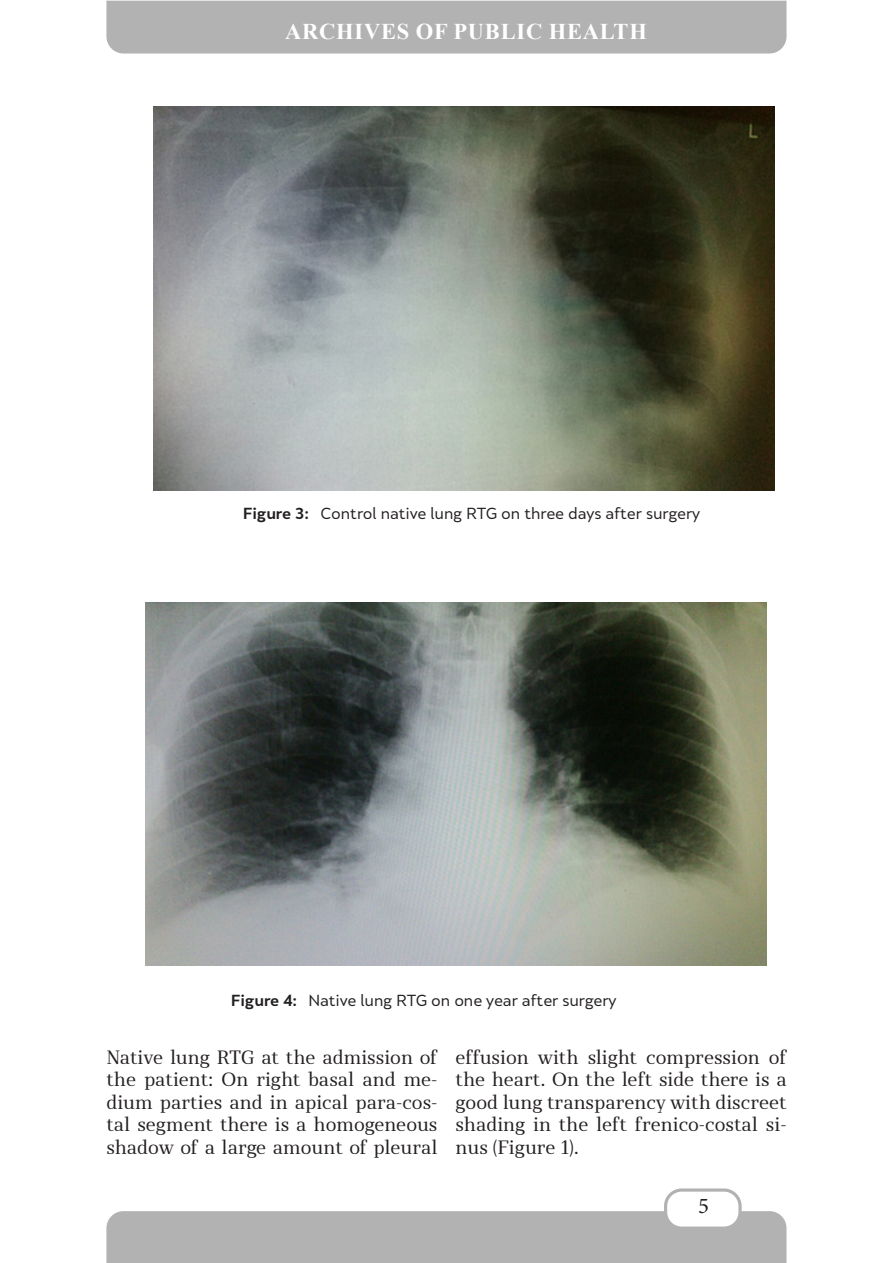
<style>
.page{position:relative;width:893px;height:1263px;background:#fff}
.page>*{position:absolute;margin:0;border:0;box-sizing:border-box;transform-origin:0 0}
.t1{font:700 22.5px "Times New Roman";letter-spacing:.035em;color:#fff}
.t2{font:22.5px "Minion Pro";color:#231f20}
.t3{font:18px/22.5px "Skola Serif";color:#231f20;text-align:justify}
.t4{font:15px "Skola Sans";letter-spacing:-.01em;color:#231f20}
.s1{font-weight:700}
</style>
<div class="page">
<div style="left:106px;top:1211px;width:680px;height:52px;background:#b2b2b2"></div>
<div style="left:666px;top:1190px;width:74px;height:38px;background:#fff;border-radius:16px"></div>
<div style="left:664px;top:1188px;width:78px;height:42px;border:3px solid #b2b2b2;border-radius:16px"></div>
<div style="left:106px;top:1px;width:680px;height:53px;background:#b2b2b2"></div>
<img style="left:154px;top:107px;width:620px;height:383px">
<img style="left:146px;top:602px;width:620px;height:363px">
<p class="t1" style="left:285px;top:15px;width:363px">ARCHIVES OF PUBLIC HEALTH</p>
<p class="t4" style="left:243px;top:504px;width:458px"><span class="s1">Figure 3:</span> Control native lung RTG on three days after surgery</p>
<p class="t4" style="left:231px;top:991px;width:387px"><span class="s1">Figure 4:</span> Native lung RTG on one year after surgery</p>
<p class="t3" style="left:106px;top:1046px;width:333px">Native lung RTG at the admission of the patient: On right basal and me&shy;dium parties and in apical para-cos&shy;tal segment there is a homogeneous shadow of a large amount of pleural</p>
<p class="t3" style="left:456px;top:1046px;width:333px">effusion with slight compression of the heart. On the left side there is a good lung transparency with discreet shading in the left frenico-costal si&shy;nus (Figure 1).</p>
<p class="t2" style="left:698px;top:1191px;width:12px">5</p>
</div>
